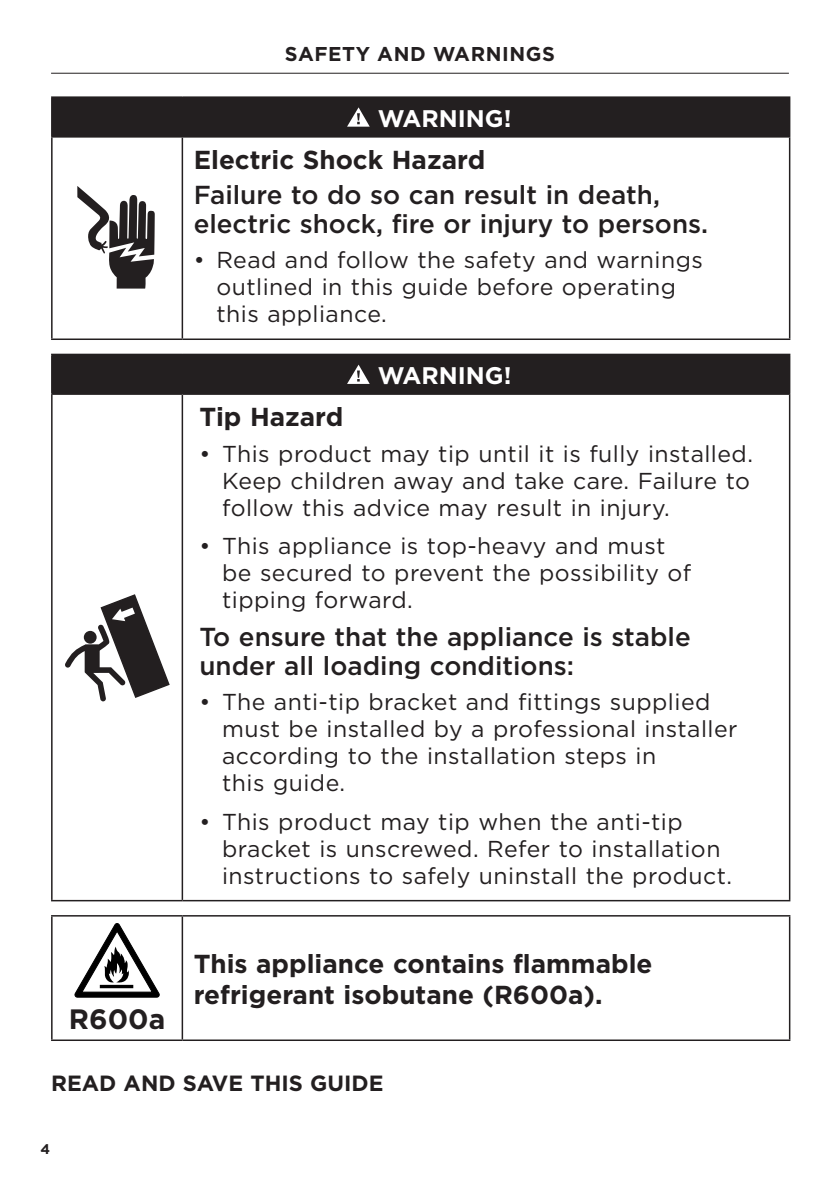
<style>
.page{position:relative;width:840px;height:1191px;background:#fff}
.page>*{position:absolute;margin:0;border:0;box-sizing:border-box;transform-origin:0 0}
.t1{font:700 28px "Gotham";color:#231f20}
.t2{font:500 26px/29px "Gotham";color:#231f20}
.t3{font:700 26px/31px "Gotham";color:#231f20}
.t4{font:700 24px "Gotham";color:#fff}
.t5{font:23px/27px "Gotham";letter-spacing:.02em;color:#231f20}
.t6{font:700 22px "Gotham";color:#231f20}
.t7{font:700 20px "Gotham";letter-spacing:.03em;color:#231f20}
.t8{font:700 14px "Gotham";color:#231f20}
</style>
<div class="page">
<hr style="left:51px;top:73px;width:737px;height:1px;background:#231f20">
<div style="left:52px;top:97px;width:737px;height:40px;background:#231f20"></div>
<hr style="left:51px;top:96px;width:131px;height:2px;background:#231f20">
<hr style="left:51px;top:98px;width:2px;height:38px;background:#231f20">
<hr style="left:182px;top:96px;width:608px;height:2px;background:#231f20">
<hr style="left:788px;top:98px;width:2px;height:38px;background:#231f20">
<hr style="left:51px;top:136px;width:131px;height:2px;background:#231f20">
<hr style="left:51px;top:138px;width:2px;height:200px;background:#231f20">
<hr style="left:182px;top:136px;width:608px;height:2px;background:#231f20">
<hr style="left:181px;top:138px;width:2px;height:200px;background:#231f20">
<hr style="left:788px;top:138px;width:2px;height:200px;background:#231f20">
<hr style="left:51px;top:338px;width:131px;height:2px;background:#231f20">
<hr style="left:182px;top:338px;width:608px;height:2px;background:#231f20">
<svg style="left:347px;top:107px;width:22px;height:20px"></svg>
<svg style="left:78px;top:186px;width:77px;height:102px"></svg>
<div style="left:52px;top:354px;width:737px;height:40px;background:#231f20"></div>
<hr style="left:51px;top:354px;width:131px;height:1px;background:#231f20">
<hr style="left:51px;top:355px;width:2px;height:38px;background:#231f20">
<hr style="left:182px;top:354px;width:608px;height:1px;background:#231f20">
<hr style="left:788px;top:355px;width:2px;height:38px;background:#231f20">
<hr style="left:51px;top:393px;width:131px;height:2px;background:#231f20">
<hr style="left:51px;top:395px;width:2px;height:505px;background:#231f20">
<hr style="left:182px;top:393px;width:608px;height:2px;background:#231f20">
<hr style="left:181px;top:395px;width:2px;height:505px;background:#231f20">
<hr style="left:788px;top:395px;width:2px;height:505px;background:#231f20">
<hr style="left:51px;top:900px;width:131px;height:1px;background:#231f20">
<hr style="left:182px;top:900px;width:608px;height:1px;background:#231f20">
<svg style="left:347px;top:365px;width:22px;height:19px"></svg>
<svg style="left:65px;top:594px;width:105px;height:107px"></svg>
<hr style="left:51px;top:915px;width:131px;height:1px;background:#231f20">
<hr style="left:51px;top:916px;width:2px;height:123px;background:#231f20">
<hr style="left:182px;top:915px;width:608px;height:1px;background:#231f20">
<hr style="left:181px;top:916px;width:2px;height:123px;background:#231f20">
<hr style="left:788px;top:916px;width:2px;height:123px;background:#231f20">
<hr style="left:51px;top:1039px;width:131px;height:2px;background:#231f20">
<hr style="left:182px;top:1039px;width:608px;height:2px;background:#231f20">
<svg style="left:75px;top:923px;width:85px;height:75px"></svg>
<p class="t7" style="left:285px;top:41px;width:271px">SAFETY AND WARNINGS</p>
<p class="t4" style="left:377px;top:102px;width:135px">WARNING!</p>
<p class="t3" style="left:194px;top:144px;width:293px">Electric Shock Hazard</p>
<p class="t2" style="left:194px;top:180px;width:515px">Failure to do so can result in death, electric shock, fire or injury to persons.</p>
<p class="t5" style="left:216px;top:246px;width:488px;text-indent:-23px">• Read and follow the safety and warnings outlined in this guide before operating this appliance.</p>
<p class="t4" style="left:377px;top:359px;width:135px">WARNING!</p>
<p class="t1" style="left:69px;top:1000px;width:98px">R600a</p>
<p class="t3" style="left:199px;top:401px;width:145px">Tip Hazard</p>
<p class="t5" style="left:222px;top:440px;width:532px;text-indent:-23px">• This product may tip until it is fully installed.<br>Keep children away and take care. Failure to follow this advice may result in injury.</p>
<p class="t5" style="left:222px;top:532px;width:470px;text-indent:-23px">• This appliance is top-heavy and must be secured to prevent the possibility of tipping forward.</p>
<p class="t2" style="left:199px;top:621px;width:492px">To ensure that the appliance is stable under all loading conditions:</p>
<p class="t5" style="left:222px;top:688px;width:516px;text-indent:-23px">• The anti-tip bracket and fittings supplied must be installed by a professional installer according to the installation steps in<br>this guide.</p>
<p class="t5" style="left:222px;top:807px;width:511px;text-indent:-23px">• This product may tip when the anti-tip bracket is unscrewed. Refer to installation instructions to safely uninstall the product.</p>
<p class="t3" style="left:194px;top:948px;width:460px">This appliance contains flammable refrigerant isobutane (R600a).</p>
<p class="t6" style="left:51px;top:1068px;width:334px">READ AND SAVE THIS GUIDE</p>
<p class="t8" style="left:41px;top:1139px;width:11px">4</p>
</div>
